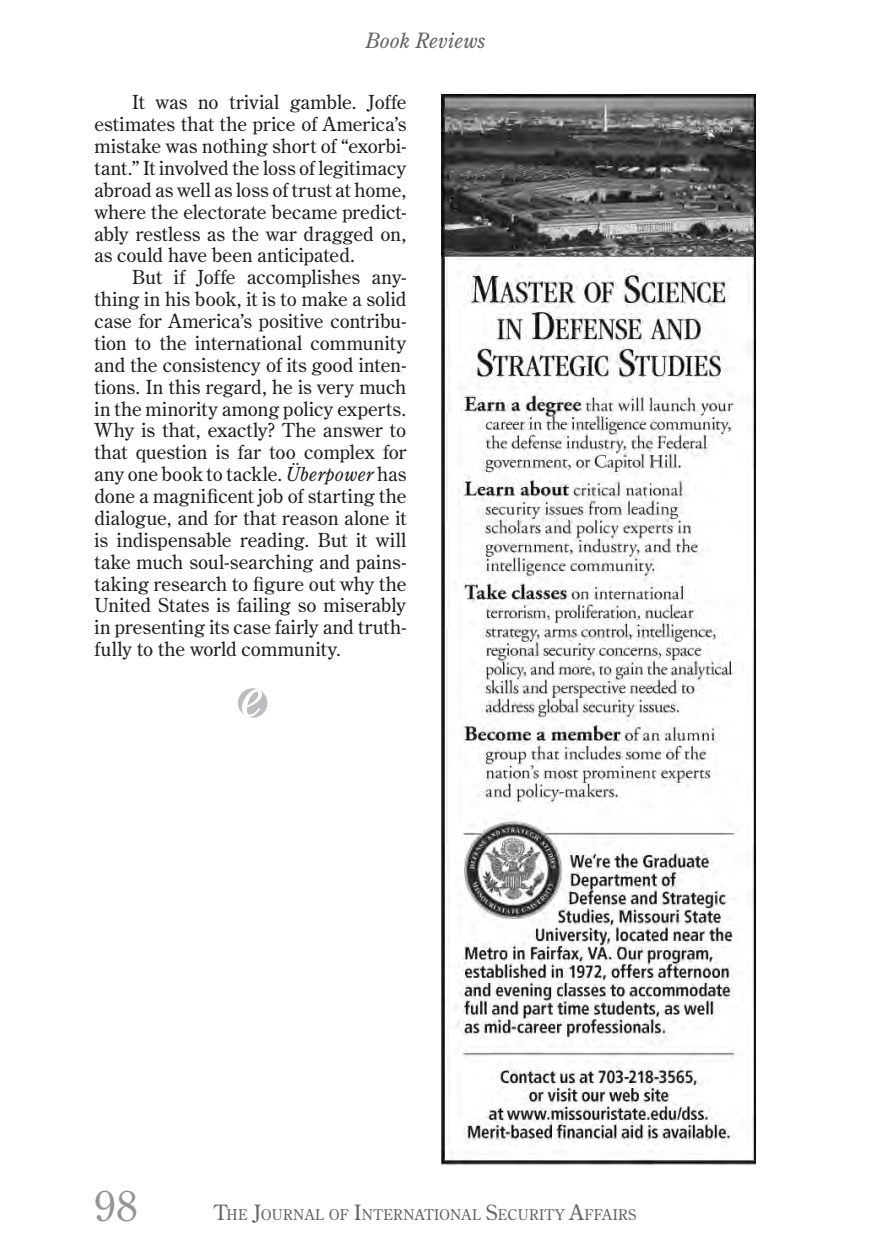
<style>
.page{position:relative;width:882px;height:1260px;background:#fff}
.page>*{position:absolute;margin:0;border:0;box-sizing:border-box;transform-origin:0 0}
.t1{font:42px "Century Old Style Std";color:#939598}
.t2{font:italic 21px "Century Old Style Std";color:#636366}
.Article-Paragraph{font:19.25px/21.9px "Century Old Style Std";letter-spacing:.01em;color:#231f20;text-align:justify}
.t3{font:14.7px "Century Old Style Std";letter-spacing:.025em;color:#636366}
.s1{font-style:italic}
.s2{font-size:21px}
</style>
<div class="page">
<img style="left:441px;top:94px;width:315px;height:1072px">
<div style="left:238px;top:688px;width:29px;height:30px;background:#bcbdc0;border-radius:50%"></div>
<svg style="left:242px;top:689px;width:20px;height:28px"></svg>
<p class="t2" style="left:366px;top:27px;width:121px">Book Reviews</p>
<p class="Article-Paragraph" style="left:94px;top:91px;width:313px;text-indent:38px">It was no trivial gamble. Joffe estimates that the price of America’s mistake was nothing short of “exorbi&shy;tant.” It involved the loss of legitimacy abroad as well as loss of trust at home, where the electorate became predict&shy;ably restless as the war dragged on, as could have been anticipated.</p>
<p class="Article-Paragraph" style="left:94px;top:266px;width:313px;text-indent:38px">But if Joffe accomplishes any&shy;thing in his book, it is to make a solid case for America’s positive contribu&shy;tion to the international community and the consistency of its good inten&shy;tions. In this regard, he is very much in the minority among policy experts.<br>Why is that, exactly? The answer to that question is far too complex for any one book to tackle. <span class="s1">Überpower</span> has done a magnificent job of starting the dialogue, and for that reason alone it is indispensable reading. But it will take much soul-searching and pains&shy;taking research to figure out why the United States is failing so miserably in presenting its case fairly and truth&shy;fully to the world community.</p>
<h1 class="t1" style="left:94px;top:1178px;width:42px">98</h1>
<p class="t3" style="left:214px;top:1205px;width:423px"><span class="s2">T</span>he <span class="s2">J</span>ournal of <span class="s2">I</span>nternational <span class="s2">S</span>ecurity <span class="s2">A</span>ffairs</p>
</div>
